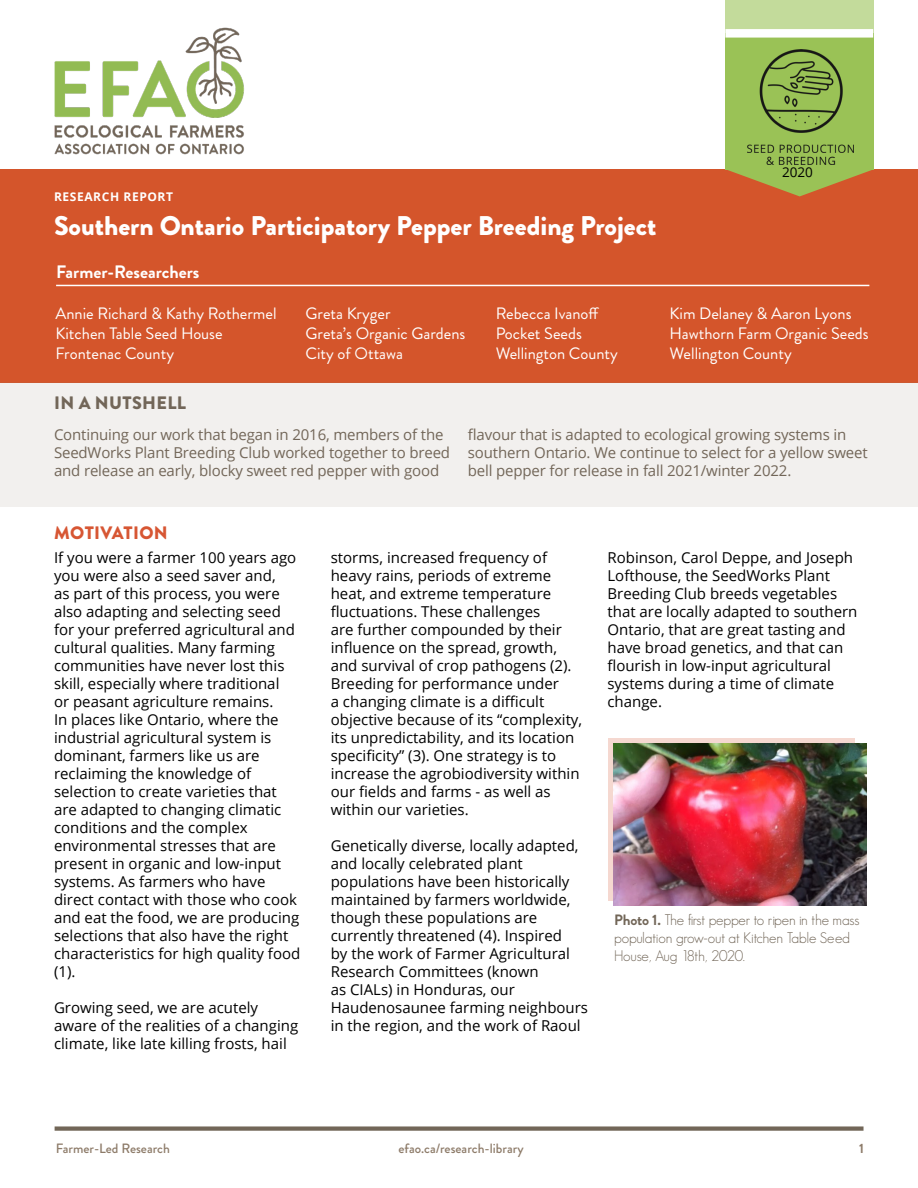
<style>
.page{position:relative;width:918px;height:1188px;background:#fff}
.page>*{position:absolute;margin:0;border:0;box-sizing:border-box;transform-origin:0 0}
.t1{font:900 27px "Brandon Grotesque";color:#fff}
.t2{font:700 18px "Brandon Grotesque";color:#fff}
.t3{font:900 18px "Brandon Grotesque";letter-spacing:.02em;color:#726658}
.t4{font:900 18px "Brandon Grotesque";letter-spacing:.02em;color:#d75633}
.t5{font:16.5px/19.8px "Brandon Grotesque";color:#fff}
.t6{font:15px/18px "Open Sans";color:#000}
.t7{font:15px/18px "Open Sans";letter-spacing:-.01em;color:#726658}
.t8{font:300 15px/18px "Geosans";letter-spacing:-.01em;color:#726658}
.t9{font:500 13.5px "Brandon Grotesque";color:#8d7b69}
.t10{font:13.5px "Open Sans";color:#000}
.t11{font:700 13.5px "Brandon Grotesque";color:#8d7b69}
.t12{font:700 12px "Open Sans";letter-spacing:.05em;color:#fff}
.s1{font-family:"Brandon Grotesque";font-weight:700}
</style>
<div class="page">
<div style="left:0;top:170px;width:918px;height:213px;background:#d4552b"></div>
<img style="left:54px;top:27px;width:190px;height:128px">
<div style="left:55px;top:1126px;width:809px;height:5px;background:#726658"></div>
<div style="left:0;top:382px;width:918px;height:125px;background:#f2f0ee"></div>
<div style="left:725px;top:33px;width:149px;height:137px;background:#9ac256"></div>
<div style="left:725px;top:0;width:149px;height:33px;background:#c3db9b"></div>
<svg style="left:728px;top:170px;width:144px;height:26px"></svg>
<div style="left:725px;top:29px;width:148px;height:9px;background:#fff"></div>
<hr style="left:56px;top:285px;width:813px;height:1px;background:#fff">
<img style="left:747px;top:50px;width:107px;height:114px">
<svg style="left:608px;top:739px;width:247px;height:162px;background:#dbc4bb"></svg>
<img style="left:614px;top:744px;width:252px;height:162px">
<p class="t12" style="left:54px;top:189px;width:121px">RESEARCH REPORT</p>
<h1 class="t1" style="left:54px;top:207px;width:604px">Southern Ontario Participatory Pepper Breeding Project</h1>
<p class="t10" style="left:782px;top:163px;width:32px">2020</p>
<p class="t2" style="left:56px;top:259px;width:145px">Farmer-Researchers</p>
<p class="t5" style="left:56px;top:304px;width:223px">Annie Richard &amp; Kathy Rothermel<br>Kitchen Table Seed House<br>Frontenac County</p>
<p class="t5" style="left:306px;top:304px;width:161px">Greta Kryger<br>Greta’s Organic Gardens<br>City of Ottawa</p>
<p class="t5" style="left:670px;top:304px;width:201px">Kim Delaney &amp; Aaron Lyons<br>Hawthorn Farm Organic Seeds<br>Wellington County</p>
<p class="t5" style="left:496px;top:304px;width:124px">Rebecca Ivanoff<br>Pocket Seeds<br>Wellington County</p>
<p class="t3" style="left:54px;top:390px;width:134px">IN A NUTSHELL</p>
<p class="t7" style="left:54px;top:425px;width:398px">Continuing our work that began in 2016, members of the<br>SeedWorks Plant Breeding Club worked together to breed and release an early, blocky sweet red pepper with good</p>
<p class="t7" style="left:468px;top:425px;width:401px">flavour that is adapted to ecological growing systems in southern Ontario. We continue to select for a yellow sweet bell pepper for release in fall 2021/winter 2022.</p>
<p class="t4" style="left:54px;top:520px;width:115px">MOTIVATION</p>
<p class="t6" style="left:54px;top:549px;width:248px">If you were a farmer 100 years ago you were also a seed saver and,<br>as part of this process, you were also adapting and selecting seed for your preferred agricultural and cultural qualities. Many farming communities have never lost this skill, especially where traditional<br>or peasant agriculture remains.<br>In places like Ontario, where the industrial agricultural system is dominant, farmers like us are reclaiming the knowledge of selection to create varieties that are adapted to changing climatic conditions and the complex environmental stresses that are present in organic and low-input systems. As farmers who have direct contact with those who cook and eat the food, we are producing selections that also have the right characteristics for high quality food (1).</p>
<p class="t6" style="left:54px;top:999px;width:246px">Growing seed, we are acutely aware of the realities of a changing climate, like late killing frosts, hail</p>
<p class="t6" style="left:331px;top:549px;width:253px">storms, increased frequency of heavy rains, periods of extreme heat, and extreme temperature fluctuations. These challenges<br>are further compounded by their influence on the spread, growth, and survival of crop pathogens (2).<br>Breeding for performance under<br>a changing climate is a difficult objective because of its “complexity, its unpredictability, and its location specificity” (3). One strategy is to increase the agrobiodiversity within our fields and farms - as well as within our varieties.</p>
<p class="t6" style="left:331px;top:837px;width:259px">Genetically diverse, locally adapted, and locally celebrated plant populations have been historically maintained by farmers worldwide, though these populations are currently threatened (4). Inspired<br>by the work of Farmer Agricultural Research Committees (known<br>as CIALs) in Honduras, our Haudenosaunee farming neighbours in the region, and the work of Raoul</p>
<p class="t6" style="left:608px;top:549px;width:252px">Robinson, Carol Deppe, and Joseph<br>Lofthouse, the SeedWorks Plant<br>Breeding Club breeds vegetables that are locally adapted to southern<br>Ontario, that are great tasting and have broad genetics, and that can flourish in low-input agricultural systems during a time of climate change.</p>
<p class="t8" style="left:614px;top:911px;width:247px"><span class="s1">Photo 1.</span> The first pepper to ripen in the mass population grow-out at Kitchen Table Seed<br>House, Aug 18th, 2020.</p>
<p class="t9" style="left:56px;top:1139px;width:116px">Farmer-Led Research</p>
<p class="t9" style="left:398px;top:1139px;width:127px">efao.ca/research-library</p>
<p class="t11" style="left:859px;top:1139px;width:6px">1</p>
</div>
